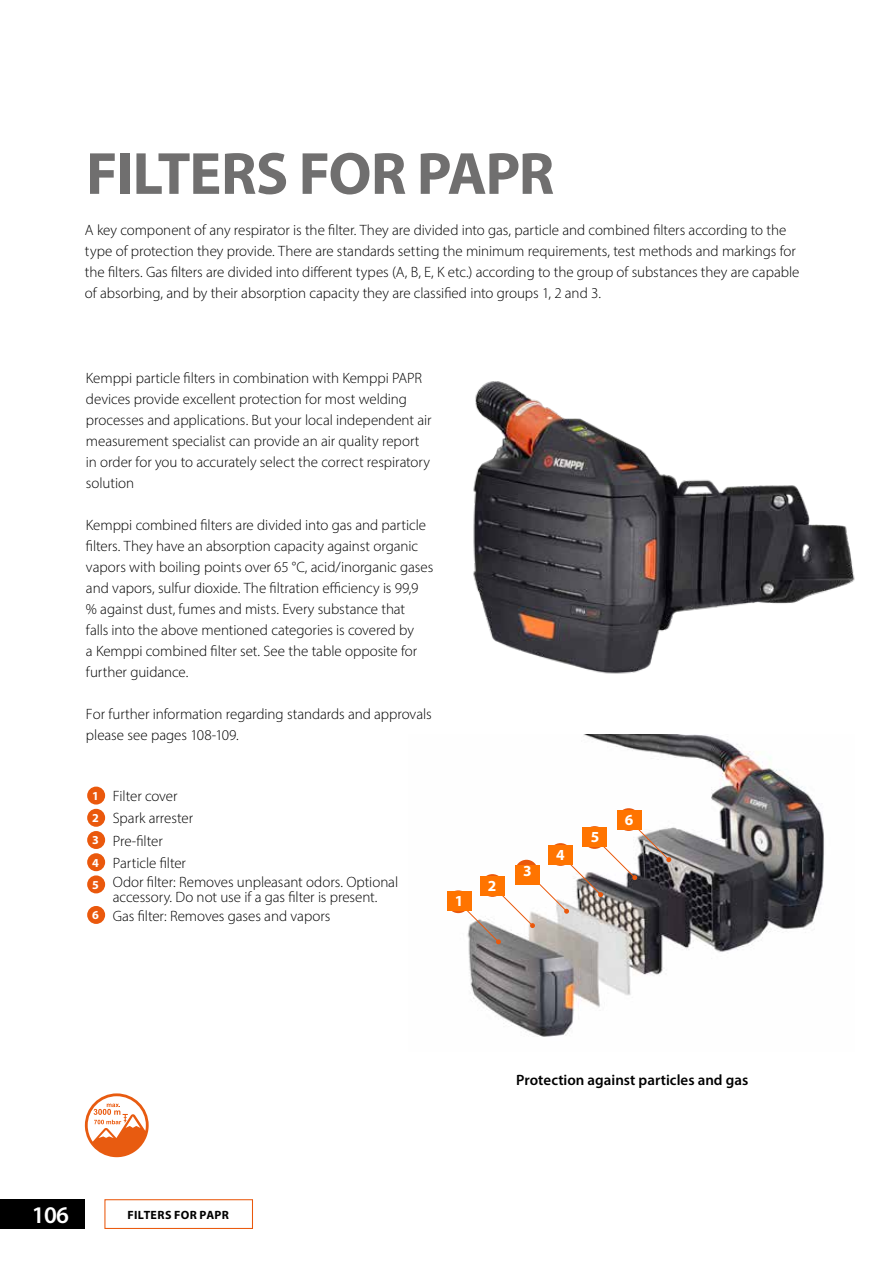
<style>
.page{position:relative;width:893px;height:1263px;background:#fff}
.page>*{position:absolute;margin:0;border:0;box-sizing:border-box;transform-origin:0 0}
.t1{font:700 60px "Myriad Pro";letter-spacing:-.025em;color:#706f6f}
.t2{font:600 24px "Myriad Pro";color:#fff}
.t3{font:700 15.45px "Myriad Pro";color:#fff}
.t4{font:300 15px/21px "Myriad Pro";letter-spacing:-.005em;color:#000}
.t5{font:600 15px "Myriad Pro";color:#000}
.t6{font:700 12px "Myriad Pro";letter-spacing:.025em;color:#000}
.s1{font-weight:700;font-size:12.15px;color:#fff}
</style>
<div class="page">
<img style="left:473px;top:381px;width:382px;height:293px">
<img style="left:452px;top:734px;width:372px;height:303px">
<div style="left:447px;top:890px;width:23px;height:23px;background:#ea580c;border-radius:50%"></div>
<svg style="left:457px;top:818px;width:214px;height:126px"></svg>
<svg style="left:617px;top:808px;width:23px;height:23px"></svg>
<div style="left:447px;top:891px;width:24px;height:20px;background:#ff7400"></div>
<div style="left:480px;top:876px;width:24px;height:19px;background:#ff7400"></div>
<div style="left:515px;top:865px;width:25px;height:19px;background:#ff7400"></div>
<div style="left:548px;top:845px;width:25px;height:19px;background:#ff7400"></div>
<div style="left:583px;top:827px;width:24px;height:20px;background:#ff7400"></div>
<div style="left:617px;top:810px;width:24px;height:20px;background:#ff7400"></div>
<svg style="left:85px;top:1093px;width:64px;height:64px"></svg>
<div style="left:104px;top:1199px;width:149px;height:30px;border:1px solid #ea580c"></div>
<div style="left:87px;top:786px;width:18px;height:18px;background:#ea580c;border-radius:50%"></div>
<div style="left:87px;top:809px;width:18px;height:18px;background:#ea580c;border-radius:50%"></div>
<div style="left:87px;top:831px;width:18px;height:18px;background:#ea580c;border-radius:50%"></div>
<div style="left:87px;top:853px;width:18px;height:18px;background:#ea580c;border-radius:50%"></div>
<div style="left:87px;top:875px;width:18px;height:18px;background:#ea580c;border-radius:50%"></div>
<div style="left:87px;top:906px;width:18px;height:18px;background:#ea580c;border-radius:50%"></div>
<div style="left:0;top:1199px;width:85px;height:30px;background:#000"></div>
<h1 class="t1" style="left:86px;top:134px;width:470px">FILTERS FOR PAPR</h1>
<p class="t4" style="left:85px;top:219px;width:716px">A key component of any respirator is the filter. They are divided into gas, particle and combined filters according to the type of protection they provide. There are standards setting the minimum requirements, test methods and markings for the filters. Gas filters are divided into different types (A, B, E, K etc.) according to the group of substances they are capable of absorbing, and by their absorption capacity they are classified into groups 1, 2 and 3.</p>
<p class="t4" style="left:86px;top:367px;width:347px">Kemppi particle filters in combination with Kemppi PAPR devices provide excellent protection for most welding processes and applications. But your local independent air measurement specialist can provide an air quality report in order for you to accurately select the correct respiratory solution</p>
<p class="t4" style="left:86px;top:514px;width:349px">Kemppi combined filters are divided into gas and particle filters. They have an absorption capacity against organic vapors with boiling points over 65 °C, acid/inorganic gases and vapors, sulfur dioxide. The filtration efficiency is 99,9<br>% against dust, fumes and mists. Every substance that<br>falls into the above mentioned categories is covered by<br>a Kemppi combined filter set. See the table opposite for further guidance.</p>
<p class="t4" style="left:86px;top:703px;width:347px">For further information regarding standards and approvals please see pages 108-109.</p>
<p class="t4" style="left:92px;top:785px;width:103px;line-height:22.2px"><span class="s1">1</span> Filter cover<br><span class="s1">2</span> Spark arrester<br><span class="s1">3</span> Pre-filter<br><span class="s1">4</span> Particle filter</p>
<p class="t4" style="left:92px;top:874px;width:308px;line-height:15px;text-align:center"><sub>5</sub> Odor filter: Removes unpleasant odors. Optional accessory. Do not use if a gas filter is present.</p>
<p class="t4" style="left:92px;top:905px;width:240px"><span class="s1">6</span> Gas filter: Removes gases and vapors</p>
<p class="t3" style="left:455px;top:891px;width:10px">1</p>
<p class="t3" style="left:488px;top:875px;width:10px">2</p>
<p class="t3" style="left:523px;top:861px;width:10px">3</p>
<p class="t3" style="left:556px;top:844px;width:10px">4</p>
<p class="t3" style="left:591px;top:827px;width:10px">5</p>
<p class="t3" style="left:625px;top:809px;width:10px">6</p>
<h2 class="t2" style="left:32px;top:1200px;width:39px">106</h2>
<p class="t6" style="left:127px;top:1207px;width:103px">FILTERS FOR PAPR</p>
<p class="t5" style="left:516px;top:1070px;width:234px">Protection against particles and gas</p>
</div>
